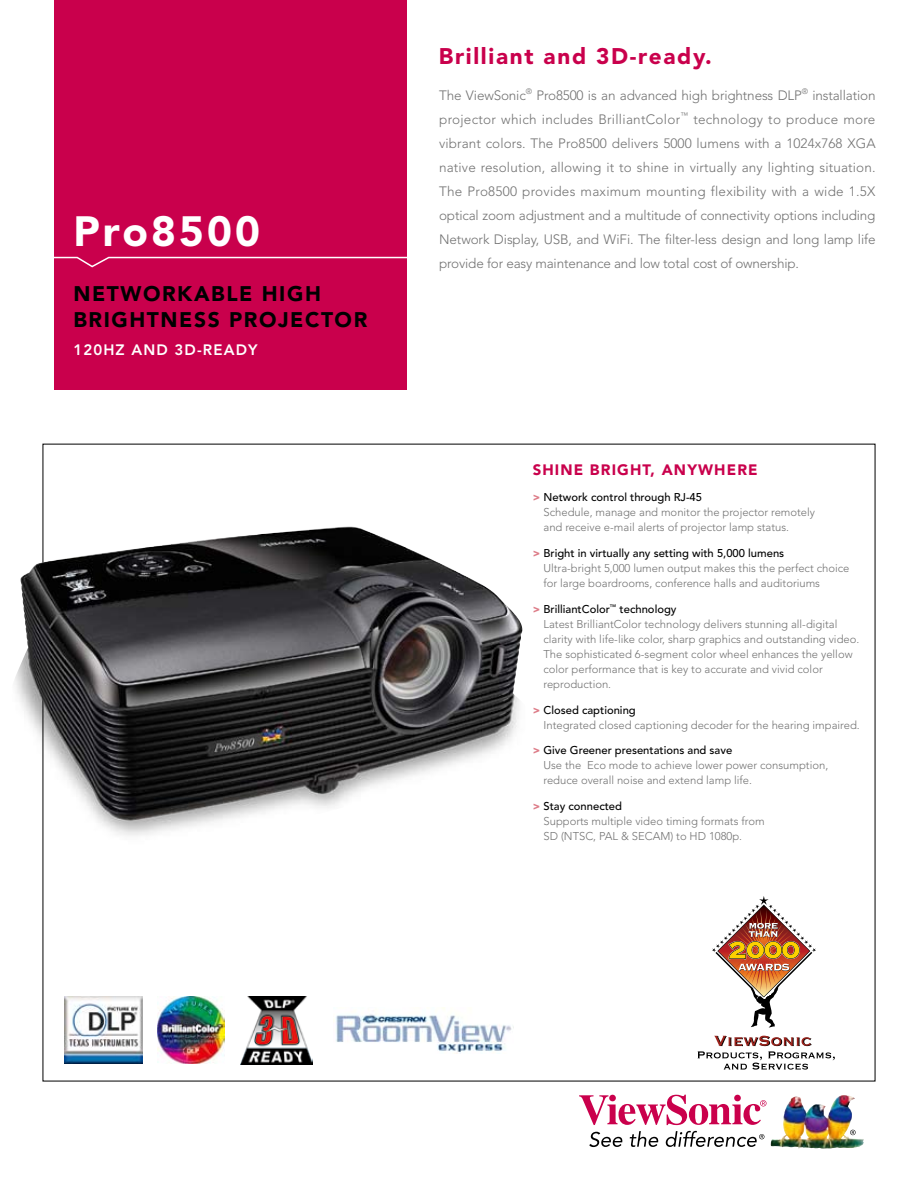
<style>
.page{position:relative;width:918px;height:1188px;background:#fff}
.page>*{position:absolute;margin:0;border:0;box-sizing:border-box;transform-origin:0 0}
.t1{font:900 42px "Avenir";letter-spacing:.075em;color:#fff}
.t2{font:900 22.5px "Avenir";letter-spacing:.075em;color:#c9004c}
.t3{font:900 21px/25.2px "Avenir";letter-spacing:.075em;color:#000}
.t4{font:900 15px "Avenir";letter-spacing:.075em;color:#c9004c}
.t5{font:800 15px "Avenir";letter-spacing:.075em;color:#fff}
.t6{font:300 13.5px/24px "Avenir";letter-spacing:-.01em;color:#727272;text-align:justify}
.t7{font:300 13.5px "Avenir";letter-spacing:.02em;color:#727272}
.t8{font:300 11.25px/15px "Avenir";color:#727272}
.t9{font:300 7.8px "Avenir";color:#727272}
.s1{font-weight:900;color:#dd7c88}
.s2{font-weight:500;color:#000}
</style>
<div class="page">
<svg style="left:579px;top:1095px;width:188px;height:30px"></svg>
<img style="left:771px;top:1095px;width:72px;height:54px">
<svg style="left:850px;top:1130px;width:6px;height:5px"></svg>
<svg style="left:589px;top:1132px;width:34px;height:15px"></svg>
<svg style="left:630px;top:1131px;width:29px;height:16px"></svg>
<svg style="left:665px;top:1131px;width:99px;height:16px"></svg>
<svg style="left:712px;top:896px;width:104px;height:132px"></svg>
<svg style="left:698px;top:1036px;width:137px;height:34px"></svg>
<img style="left:64px;top:997px;width:78px;height:67px">
<img style="left:158px;top:997px;width:67px;height:67px">
<img style="left:240px;top:997px;width:73px;height:67px">
<img style="left:333px;top:1008px;width:179px;height:45px">
<div style="left:55px;top:0;width:352px;height:389px;background:#c9004c"></div>
<svg style="left:54px;top:256px;width:353px;height:12px"></svg>
<img style="left:15px;top:526px;width:508px;height:332px">
<h1 class="t1" style="left:73px;top:206px;width:188px">Pro8500</h1>
<h3 class="t3" style="left:73px;top:281px;width:295px">NETWORKABLE HIGH<br>BRIGHTNESS PROJECTOR</h3>
<h3 class="t5" style="left:73px;top:341px;width:186px">120HZ AND 3D-READY</h3>
<h2 class="t2" style="left:439px;top:42px;width:274px">Brilliant and 3D-ready.</h2>
<p class="t6" style="left:439px;top:83px;width:88px">The ViewSonic</p>
<p class="t9" style="left:526px;top:86px;width:8px">®</p>
<p class="t6" style="left:536px;top:83px;width:267px">Pro8500 is an advanced high brightness DLP</p>
<p class="t9" style="left:802px;top:86px;width:8px">®</p>
<p class="t6" style="left:812px;top:83px;width:65px">installation</p>
<p class="t7" style="left:439px;top:111px;width:243px">projector which includes BrilliantColor</p>
<p class="t9" style="left:680px;top:110px;width:9px">™</p>
<p class="t6" style="left:439px;top:107px;width:438px;text-indent:254px">technology to produce more vibrant colors. The Pro8500 delivers 5000 lumens with a 1024x768 XGA native resolution, allowing it to shine in virtually any lighting situation.<br>The Pro8500 provides maximum mounting flexibility with a wide 1.5X optical zoom adjustment and a multitude of connectivity options including Network Display, USB, and WiFi. The filter-less design and long lamp life provide for easy maintenance and low total cost of ownership.</p>
<h3 class="t4" style="left:533px;top:461px;width:226px">SHINE BRIGHT, ANYWHERE</h3>
<p class="t8" style="left:543px;top:490px;width:273px;text-indent:-11px"><span class="s1">&gt;</span> <span class="s2">Network control through RJ-45<br></span>Schedule, manage and monitor the projector remotely and receive e-mail alerts of projector lamp status.</p>
<p class="t8" style="left:543px;top:546px;width:307px;text-indent:-11px"><span class="s1">&gt;</span> <span class="s2">Bright in virtually any setting with 5,000 lumens<br></span>Ultra-bright 5,000 lumen output makes this the perfect choice for large boardrooms, conference halls and auditoriums</p>
<p class="t8" style="left:543px;top:601px;width:317px;text-indent:-11px"><span class="s1">&gt;</span> <span class="s2">BrilliantColor</span><sup>™</sup> <span class="s2">technology<br></span>Latest BrilliantColor technology delivers stunning all-digital clarity with life-like color, sharp graphics and outstanding video.<br>The sophisticated 6-segment color wheel enhances the yellow color performance that is key to accurate and vivid color reproduction.</p>
<p class="t8" style="left:543px;top:702px;width:318px;text-indent:-11px"><span class="s1">&gt;</span> <span class="s2">Closed captioning<br></span>Integrated closed captioning decoder for the hearing impaired.</p>
<p class="t8" style="left:543px;top:743px;width:286px;text-indent:-11px"><span class="s1">&gt;</span> <span class="s2">Give Greener presentations and save<br></span>Use the Eco mode to achieve lower power consumption, reduce overall noise and extend lamp life.</p>
<p class="t8" style="left:543px;top:799px;width:223px;text-indent:-11px"><span class="s1">&gt;</span> <span class="s2">Stay connected<br></span>Supports multiple video timing formats from<br>SD (NTSC, PAL &amp; SECAM) to HD 1080p.</p>
</div>
